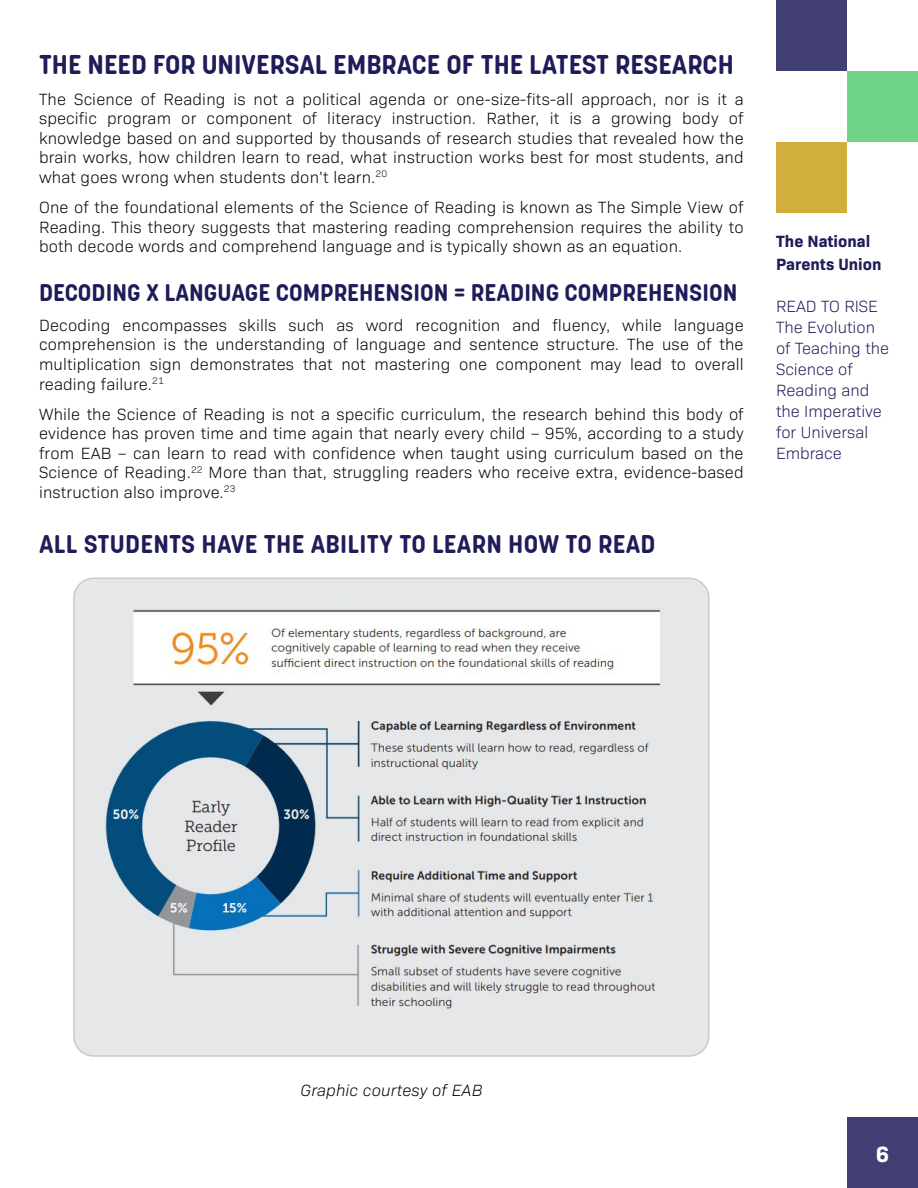
<style>
.page{position:relative;width:918px;height:1188px;background:#fff}
.page>*{position:absolute;margin:0;border:0;box-sizing:border-box;transform-origin:0 0}
.t1{font:700 27px "Korolev Rounded";color:#1e1c59}
.t2{font:700 25.5px "Korolev Rounded";letter-spacing:.01em;color:#1e1c59}
.t3{font:700 24px "Korolev Rounded";color:#1e1c59}
.t4{font:700 22.5px "Bio Sans";color:#fff}
.t5{font:300 16.5px/19.5px "Bio Sans";letter-spacing:.01em;color:#000;text-align:justify}
.t6{font:300 16.5px/21px "Bio Sans";color:#1e1c59}
.t7{font:700 16.5px/22.5px "Bio Sans";color:#1e1c59}
.t8{font:italic 300 16.5px "Bio Sans";letter-spacing:.01em;color:#000}
</style>
<div class="page">
<div style="left:776px;top:0;width:71px;height:71px;background:#403e72"></div>
<div style="left:847px;top:71px;width:71px;height:71px;background:#6fd388"></div>
<div style="left:776px;top:142px;width:71px;height:71px;background:#d2af3c"></div>
<div style="left:847px;top:1117px;width:71px;height:71px;background:#403e72"></div>
<div style="left:74px;top:578px;width:635px;height:478px;background:#e6e7e9;border-radius:20px"></div>
<img style="left:105px;top:599px;width:555px;height:415px">
<h1 class="t1" style="left:39px;top:48px;width:696px">THE NEED FOR UNIVERSAL EMBRACE OF THE LATEST RESEARCH</h1>
<p class="t5" style="left:39px;top:88px;width:706px">The Science of Reading is not a political agenda or one-size-fits-all approach, nor is it a specific program or component of literacy instruction. Rather, it is a growing body of knowledge based on and supported by thousands of research studies that revealed how the brain works, how children learn to read, what instruction works best for most students, and what goes wrong when students don’t learn.<sup>20</sup></p>
<p class="t5" style="left:39px;top:196px;width:706px">One of the foundational elements of the Science of Reading is known as The Simple View of Reading. This theory suggests that mastering reading comprehension requires the ability to both decode words and comprehend language and is typically shown as an equation.</p>
<h3 class="t3" style="left:39px;top:277px;width:700px">DECODING X LANGUAGE COMPREHENSION = READING COMPREHENSION</h3>
<p class="t5" style="left:39px;top:314px;width:706px">Decoding encompasses skills such as word recognition and fluency, while language comprehension is the understanding of language and sentence structure. The use of the multiplication sign demonstrates that not mastering one component may lead to overall reading failure.<sup>21</sup></p>
<p class="t5" style="left:39px;top:403px;width:706px">While the Science of Reading is not a specific curriculum, the research behind this body of evidence has proven time and time again that nearly every child – 95%, according to a study from EAB – can learn to read with confidence when taught using curriculum based on the Science of Reading.<sup>22</sup> More than that, struggling readers who receive extra, evidence-based instruction also improve.<sup>23</sup></p>
<h2 class="t2" style="left:39px;top:529px;width:618px">ALL STUDENTS HAVE THE ABILITY TO LEARN HOW TO READ</h2>
<p class="t7" style="left:776px;top:229px;width:107px">The National<br>Parents Union</p>
<p class="t6" style="left:776px;top:295px;width:115px">READ TO RISE<br>The Evolution of Teaching the<br>Science of<br>Reading and the Imperative for Universal<br>Embrace</p>
<p class="t8" style="left:301px;top:1078px;width:183px">Graphic courtesy of EAB</p>
<h3 class="t4" style="left:876px;top:1137px;width:15px">6</h3>
</div>
